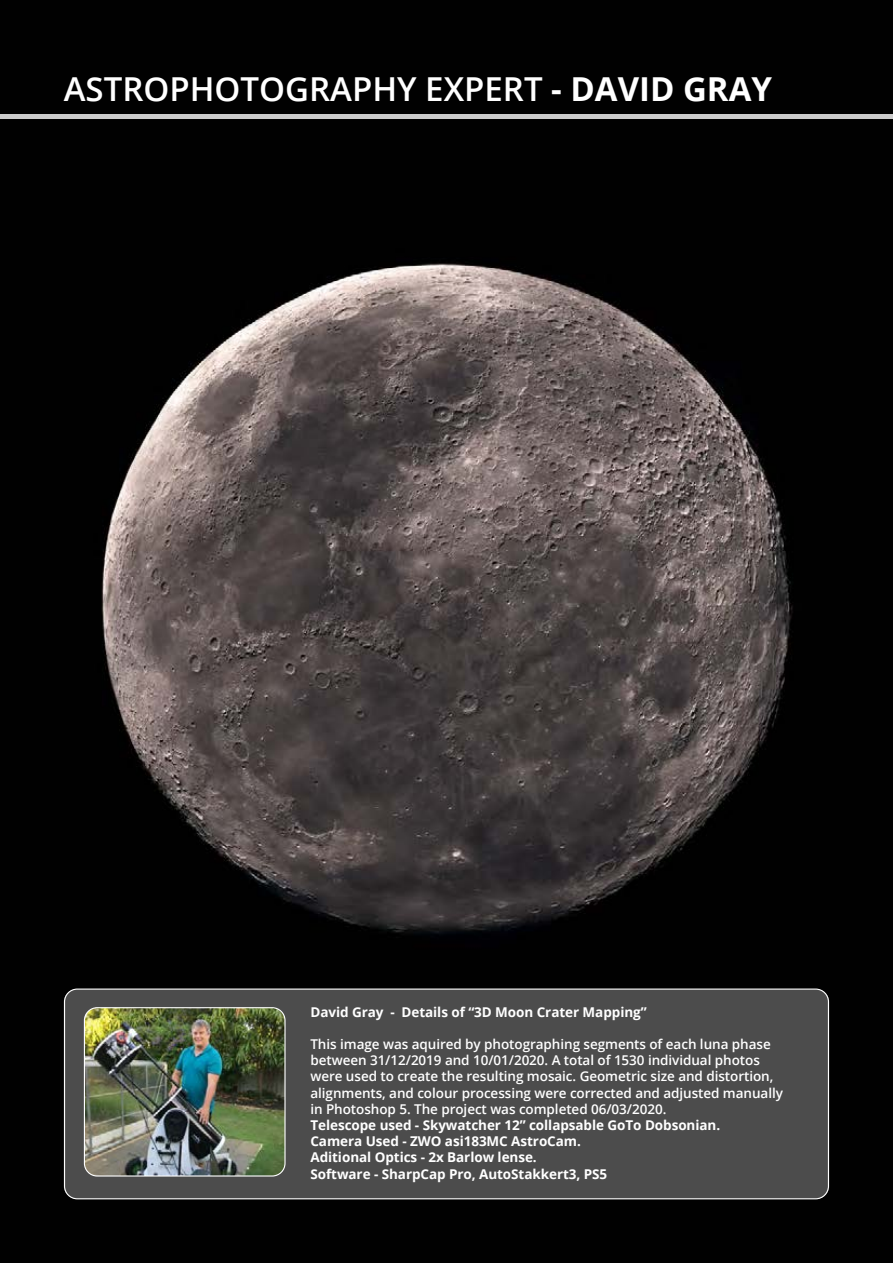
<style>
.page{position:relative;width:893px;height:1263px;background:#fff}
.page>*{position:absolute;margin:0;border:0;box-sizing:border-box;transform-origin:0 0}
.t1{font:600 33px "Open Sans";color:#fff}
.t2{font:600 13.5px/16.2px "Open Sans";letter-spacing:-.005em;color:#fff}
.t3{font:700 13.5px/16.2px "Open Sans";letter-spacing:-.005em;color:#fff}
.s1{font-weight:700}
</style>
<div class="page">
<img style="left:0;top:0;width:893px;height:1263px">
<hr style="left:0;top:114px;width:893px;height:4px;background:#ccc">
<div style="left:64px;top:989px;width:765px;height:210px;background:#4c4c4c;border-radius:13px"></div>
<div style="left:64px;top:988px;width:765px;height:211px;border:1px solid #fff;border-radius:13px"></div>
<img style="left:84px;top:1008px;width:201px;height:168px">
<div style="left:84px;top:1007px;width:202px;height:169px;border:1px solid #fff;border-radius:13px"></div>
<p class="t1" style="left:64px;top:66px;width:710px">ASTROPHOTOGRAPHY EXPERT <span class="s1">- DAVID GRAY</span></p>
<p class="t3" style="left:310px;top:1003px;width:338px">David Gray - Details of “3D Moon Crater Mapping”</p>
<p class="t2" style="left:310px;top:1036px;width:474px">This image was aquired by photographing segments of each luna phase between 31/12/2019 and 10/01/2020. A total of 1530 individual photos were used to create the resulting mosaic. Geometric size and distortion, alignments, and colour processing were corrected and adjusted manually in Photoshop 5. The project was completed 06/03/2020.</p>
<p class="t3" style="left:310px;top:1117px;width:411px">Telescope used - Skywatcher 12” collapsable GoTo Dobsonian.</p>
<p class="t3" style="left:310px;top:1133px;width:272px">Camera Used - ZWO asi183MC AstroCam.</p>
<p class="t3" style="left:310px;top:1149px;width:298px">Aditional Optics - 2x Barlow lense.<br>Software - SharpCap Pro, AutoStakkert3, PS5</p>
</div>
